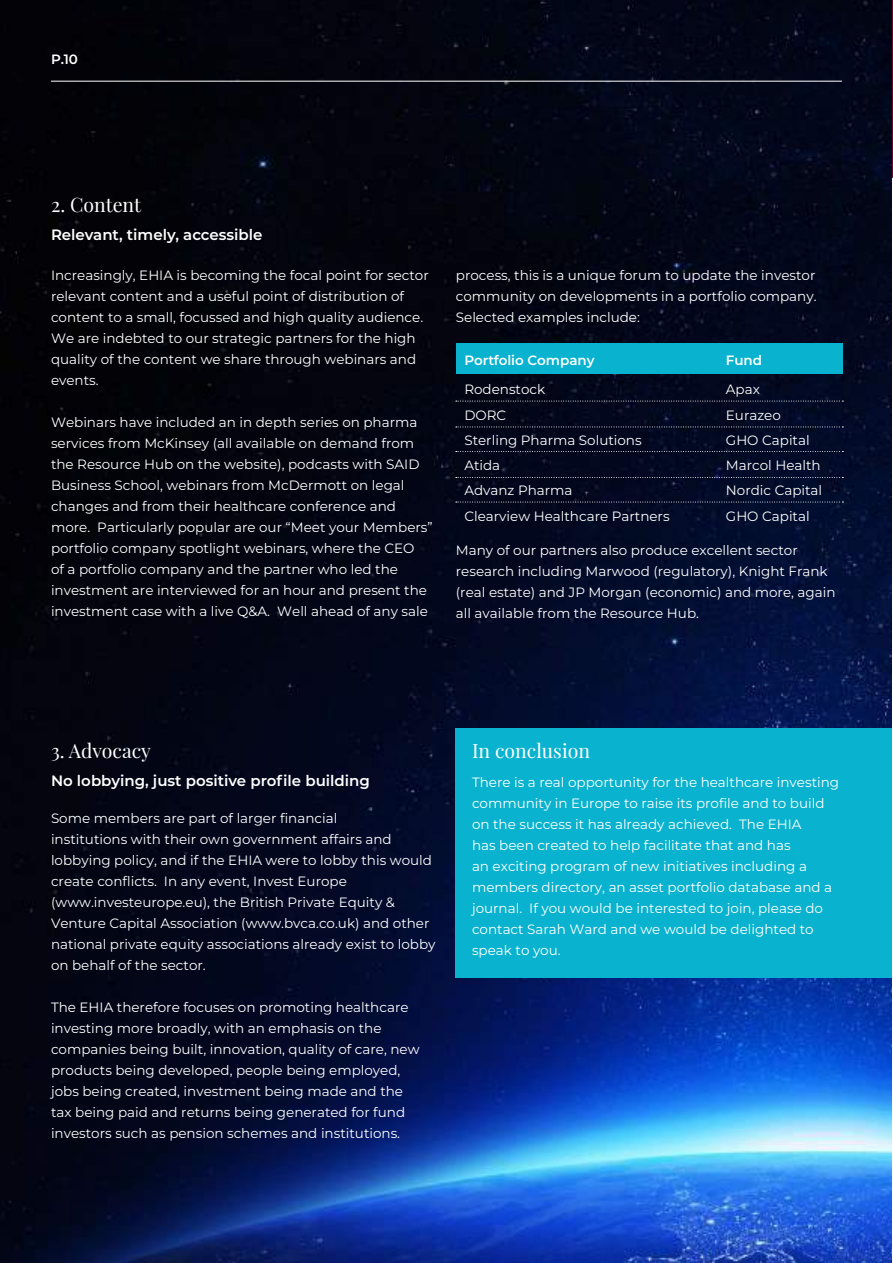
<style>
.page{position:relative;width:893px;height:1263px;background:#fff}
.page>*{position:absolute;margin:0;border:0;box-sizing:border-box;transform-origin:0 0}
.t1{font:19.5px "Playfair Display";color:#fff}
.t2{font:600 15px "Montserrat";color:#fff}
.t3{font:100 13.5px/21px "Montserrat";color:#fff}
</style>
<div class="page">
<img style="left:0;top:0;width:892px;height:1263px">
<div style="left:455px;top:728px;width:438px;height:249px;background:#09b2ce"></div>
<div style="left:456px;top:344px;width:386px;height:30px;background:#09b2ce"></div>
<hr style="left:51px;top:81px;width:791px;height:1px;background:#fff">
<svg style="left:456px;top:401px;width:387px;height:1px"></svg>
<svg style="left:456px;top:427px;width:387px;height:1px"></svg>
<svg style="left:456px;top:451px;width:387px;height:1px"></svg>
<svg style="left:456px;top:477px;width:387px;height:1px"></svg>
<svg style="left:456px;top:502px;width:387px;height:1px"></svg>
<hr style="left:892px;top:0;width:1px;height:178px;background:#630f31">
<p class="t3" style="left:51px;top:48px;width:28px">P.10</p>
<h1 class="t1" style="left:51px;top:189px;width:92px">2. Content</h1>
<p class="t2" style="left:51px;top:224px;width:213px">Relevant, timely, accessible</p>
<p class="t3" style="left:51px;top:264px;width:379px">Increasingly, EHIA is becoming the focal point for sector relevant content and a useful point of distribution of content to a small, focussed and high quality audience.<br>We are indebted to our strategic partners for the high quality of the content we share through webinars and events.</p>
<p class="t3" style="left:51px;top:411px;width:383px">Webinars have included an in depth series on pharma services from McKinsey (all available on demand from the Resource Hub on the website), podcasts with SAID Business School, webinars from McDermott on legal changes and from their healthcare conference and more. Particularly popular are our “Meet your Members” portfolio company spotlight webinars, where the CEO<br>of a portfolio company and the partner who led the investment are interviewed for an hour and present the investment case with a live Q&amp;A. Well ahead of any sale</p>
<p class="t3" style="left:456px;top:264px;width:362px;text-align:justify">process, this is a unique forum to update the investor community on developments in a portfolio company.<br>Selected examples include:</p>
<p class="t3" style="left:464px;top:349px;width:131px">Portfolio Company</p>
<p class="t3" style="left:726px;top:349px;width:38px">Fund</p>
<p class="t3" style="left:464px;top:379px;width:82px">Rodenstock</p>
<p class="t3" style="left:726px;top:379px;width:36px">Apax</p>
<p class="t3" style="left:464px;top:404px;width:43px">DORC</p>
<p class="t3" style="left:726px;top:404px;width:56px">Eurazeo</p>
<p class="t3" style="left:464px;top:429px;width:179px">Sterling Pharma Solutions</p>
<p class="t3" style="left:726px;top:429px;width:85px">GHO Capital</p>
<p class="t3" style="left:464px;top:454px;width:37px">Atida</p>
<p class="t3" style="left:726px;top:454px;width:96px">Marcol Health</p>
<p class="t3" style="left:464px;top:480px;width:110px">Advanz Pharma</p>
<p class="t3" style="left:726px;top:480px;width:98px">Nordic Capital</p>
<p class="t3" style="left:464px;top:505px;width:207px">Clearview Healthcare Partners</p>
<p class="t3" style="left:726px;top:505px;width:85px">GHO Capital</p>
<p class="t3" style="left:456px;top:539px;width:381px">Many of our partners also produce excellent sector research including Marwood (regulatory), Knight Frank (real estate) and JP Morgan (economic) and more, again all available from the Resource Hub.</p>
<h1 class="t1" style="left:51px;top:735px;width:102px">3. Advocacy</h1>
<p class="t2" style="left:51px;top:770px;width:320px">No lobbying, just positive profile building</p>
<p class="t3" style="left:51px;top:807px;width:386px">Some members are part of larger financial<br>institutions with their own government affairs and lobbying policy, and if the EHIA were to lobby this would create conflicts. In any event, Invest Europe (www.investeurope.eu), the British Private Equity &amp; Venture Capital Association (www.bvca.co.uk) and other national private equity associations already exist to lobby on behalf of the sector.</p>
<p class="t3" style="left:51px;top:997px;width:370px">The EHIA therefore focuses on promoting healthcare investing more broadly, with an emphasis on the companies being built, innovation, quality of care, new products being developed, people being employed, jobs being created, investment being made and the tax being paid and returns being generated for fund investors such as pension schemes and institutions.</p>
<h1 class="t1" style="left:472px;top:735px;width:120px">In conclusion</h1>
<p class="t3" style="left:472px;top:771px;width:369px">There is a real opportunity for the healthcare investing community in Europe to raise its profile and to build on the success it has already achieved. The EHIA<br>has been created to help facilitate that and has<br>an exciting program of new initiatives including a members directory, an asset portfolio database and a journal. If you would be interested to join, please do contact Sarah Ward and we would be delighted to speak to you.</p>
</div>
